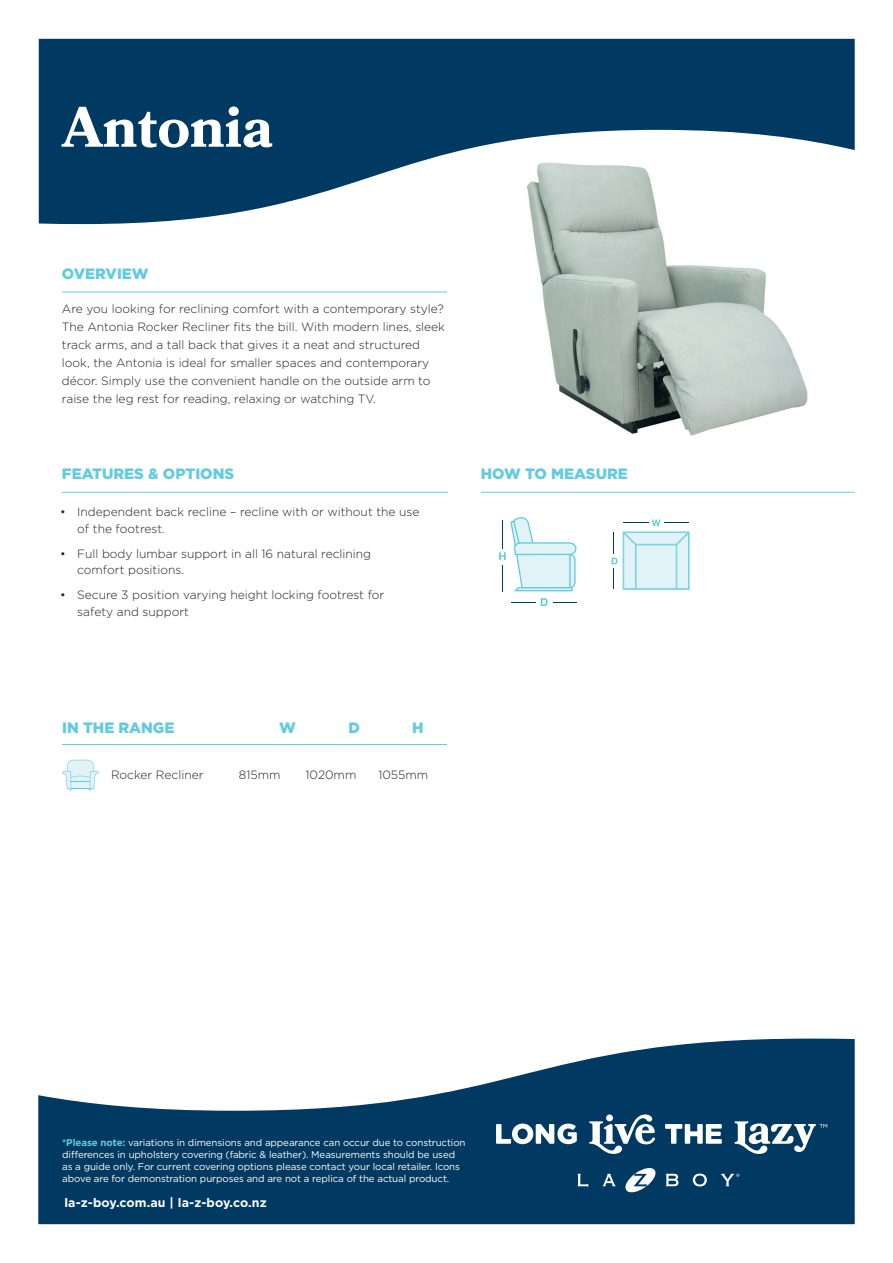
<style>
.page{position:relative;width:893px;height:1263px;background:#fff}
.page>*{position:absolute;margin:0;border:0;box-sizing:border-box;transform-origin:0 0}
.t1{font:700 57px "Bookmania";color:#fff}
.t2{font:900 15px "Gotham";color:#63cbdf}
.t3{font:700 12.45px "Gotham";letter-spacing:.01em;color:#fff}
.t4{font:300 12px/18px "Gotham";color:#231f20}
.t5{font:9.75px/12px "Gotham";letter-spacing:-.01em;color:#fff}
.s1{font-weight:700;color:#63cbdf}
</style>
<div class="page">
<img style="left:532px;top:224px;width:276px;height:212px">
<svg style="left:38px;top:1038px;width:817px;height:186px;fill:#003a62"></svg>
<hr style="left:62px;top:292px;width:385px;height:1px;background:#63cbdf">
<hr style="left:62px;top:492px;width:386px;height:1px;background:#63cbdf">
<hr style="left:62px;top:744px;width:385px;height:1px;background:#63cbdf">
<svg style="left:62px;top:760px;width:37px;height:30px"></svg>
<hr style="left:511px;top:602px;width:65px;height:1px;background:#003a62">
<div style="left:536px;top:593px;width:16px;height:13px;background:#fff"></div>
<svg style="left:541px;top:598px;width:7px;height:8px"></svg>
<svg style="left:499px;top:517px;width:77px;height:74px"></svg>
<hr style="left:613px;top:532px;width:1px;height:57px;background:#003a62">
<svg style="left:611px;top:555px;width:7px;height:13px"></svg>
<svg style="left:612px;top:558px;width:5px;height:6px"></svg>
<svg style="left:623px;top:519px;width:67px;height:71px;background:#d5eef4"></svg>
<svg style="left:665px;top:1124px;width:57px;height:20px"></svg>
<svg style="left:496px;top:1123px;width:81px;height:21px"></svg>
<svg style="left:589px;top:1114px;width:66px;height:40px"></svg>
<svg style="left:734px;top:1121px;width:93px;height:33px"></svg>
<svg style="left:577px;top:1174px;width:11px;height:13px"></svg>
<svg style="left:603px;top:1174px;width:13px;height:12px"></svg>
<svg style="left:666px;top:1174px;width:12px;height:12px"></svg>
<svg style="left:693px;top:1173px;width:14px;height:13px"></svg>
<svg style="left:721px;top:1173px;width:18px;height:13px"></svg>
<svg style="left:624px;top:1166px;width:33px;height:28px"></svg>
<svg style="left:39px;top:39px;width:816px;height:185px;fill:#003a62"></svg>
<hr style="left:481px;top:492px;width:374px;height:1px;background:#63cbdf">
<h1 class="t1" style="left:62px;top:94px;width:213px">Antonia</h1>
<p class="t2" style="left:62px;top:265px;width:88px">OVERVIEW</p>
<p class="t4" style="left:62px;top:299px;width:385px">Are you looking for reclining comfort with a contemporary style?<br>The Antonia Rocker Recliner fits the bill. With modern lines, sleek track arms, and a tall back that gives it a neat and structured look, the Antonia is ideal for smaller spaces and contemporary décor. Simply use the convenient handle on the outside arm to raise the leg rest for reading, relaxing or watching TV.</p>
<p class="t2" style="left:62px;top:465px;width:174px">FEATURES &amp; OPTIONS</p>
<p class="t4" style="left:77px;top:504px;width:344px;line-height:16.5px;text-indent:-17px">• Independent back recline – recline with or without the use of the footrest.</p>
<p class="t4" style="left:77px;top:545px;width:295px;line-height:16.5px;text-indent:-17px">• Full body lumbar support in all 16 natural reclining comfort positions.</p>
<p class="t4" style="left:77px;top:587px;width:309px;line-height:16.5px;text-indent:-17px">• Secure 3 position varying height locking footrest for safety and support</p>
<p class="t2" style="left:481px;top:465px;width:148px">HOW TO MEASURE</p>
<p class="t2" style="left:62px;top:719px;width:114px">IN THE RANGE</p>
<p class="t2" style="left:279px;top:719px;width:18px">W</p>
<p class="t2" style="left:348px;top:719px;width:13px">D</p>
<p class="t2" style="left:412px;top:719px;width:13px">H</p>
<p class="t4" style="left:111px;top:766px;width:94px">Rocker Recliner</p>
<p class="t4" style="left:239px;top:766px;width:43px">815mm</p>
<p class="t4" style="left:306px;top:766px;width:52px">1020mm</p>
<p class="t4" style="left:378px;top:766px;width:51px">1055mm</p>
<p class="t5" style="left:62px;top:1136px;width:405px"><span class="s1">*Please note:</span> variations in dimensions and appearance can occur due to construction differences in upholstery covering (fabric &amp; leather). Measurements should be used as a guide only. For current covering options please contact your local retailer. Icons above are for demonstration purposes and are not a replica of the actual product.</p>
<p class="t3" style="left:64px;top:1195px;width:204px">la-z-boy.com.au | la-z-boy.co.nz</p>
</div>
